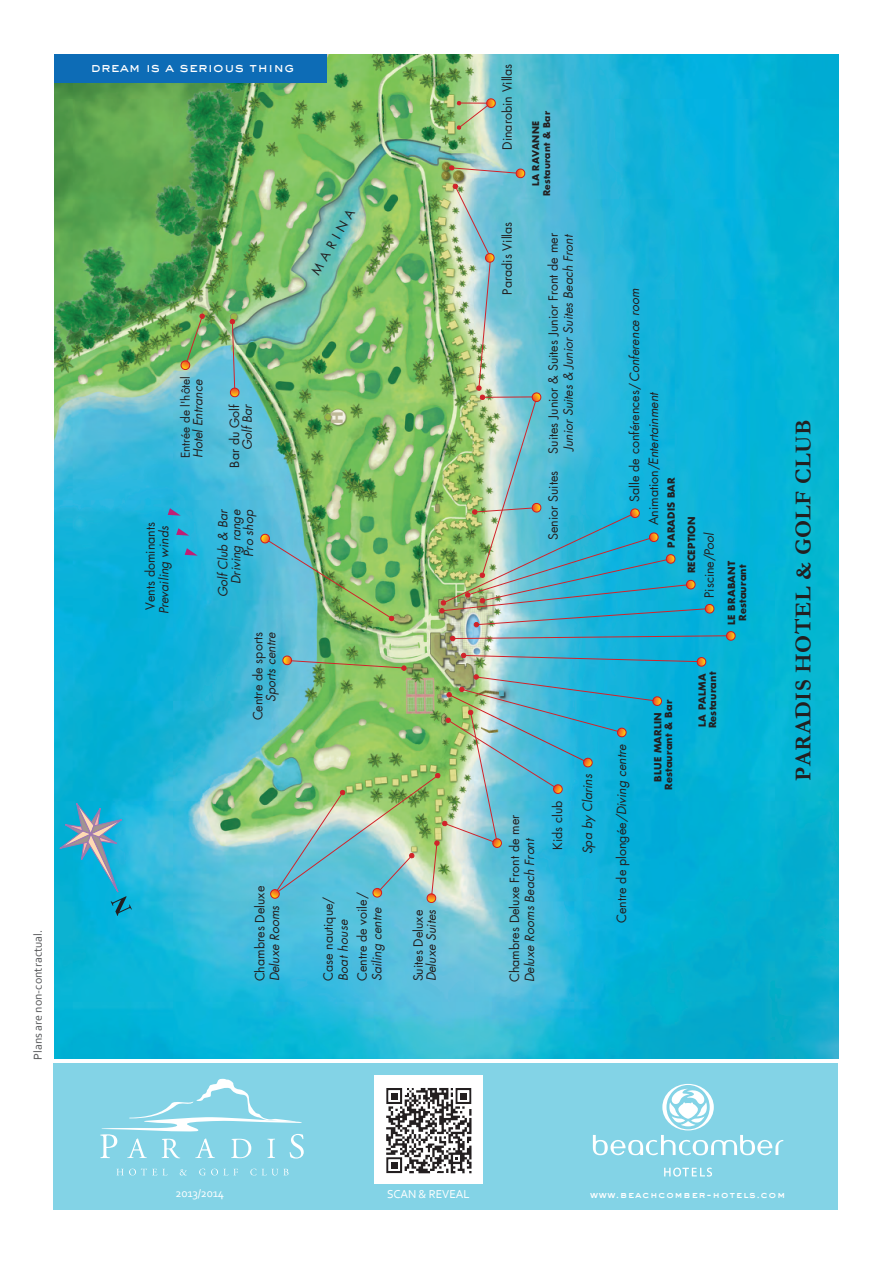
<style>
.page{position:relative;width:893px;height:1263px;background:#fff}
.page>*{position:absolute;margin:0;border:0;box-sizing:border-box;transform-origin:0 0}
.t1{font:700 22.8px "Garamond";letter-spacing:.02em;color:#231f20}
.t2{font:900 16.35px "Univers LT";color:#beb897}
.t3{font:500 13.5px "Sackers Gothic";color:#fff}
.t4{font:12.45px "Futura LT";color:#231f20}
.t5{font:italic 12.45px/12.9px "Futura LT";color:#231f20;text-align:right}
.t6{font:italic 12.45px "Futura LT";letter-spacing:.02em;color:#231f20}
.t7{font:12px "Corbel";color:#57585a}
.t8{font:12px "Corbel";letter-spacing:-.01em;color:#fff}
.t9{font:11.7px "Futura LT";color:#231f20}
.t10{font:700 9.75px/10.4px "Futura LT";letter-spacing:.02em;color:#231f20;text-align:center}
.t11{font:9.6px "Sackers Heavy Gothic";letter-spacing:.06em;color:#fff}
.t12{font:700 9.15px/10.8px "Futura LT";letter-spacing:.02em;color:#231f20;text-align:center}
.s1{font-style:italic}
.s2{font-style:normal}
</style>
<div class="page">
<img style="left:54px;top:54px;width:785px;height:1005px">
<svg style="left:168px;top:508px;width:13px;height:8px"></svg>
<svg style="left:176px;top:528px;width:13px;height:8px"></svg>
<svg style="left:185px;top:548px;width:13px;height:8px"></svg>
<svg style="left:56px;top:800px;width:76px;height:116px;background:#27abcf"></svg>
<div style="left:270px;top:889px;width:10px;height:9px;border:1px solid #d31a1f;border-radius:50%"></div>
<img style="left:261px;top:534px;width:133px;height:87px">
<div style="left:260px;top:534px;width:10px;height:9px;border:1px solid #d31a1f;border-radius:50%"></div>
<svg style="left:229px;top:318px;width:11px;height:80px"></svg>
<svg style="left:181px;top:314px;width:24px;height:56px"></svg>
<div style="left:181px;top:361px;width:9px;height:9px;border:1px solid #d31a1f;border-radius:50%"></div>
<img style="left:271px;top:653px;width:436px;height:251px">
<img style="left:439px;top:98px;width:297px;height:543px">
<div style="left:54px;top:54px;width:273px;height:29px;background:#0d6cb6"></div>
<div style="left:53px;top:1063px;width:785px;height:146px;background:#83d3e6"></div>
<svg style="left:116px;top:1168px;width:52px;height:7px"></svg>
<svg style="left:180px;top:1169px;width:7px;height:6px"></svg>
<svg style="left:199px;top:1169px;width:39px;height:6px"></svg>
<svg style="left:250px;top:1169px;width:39px;height:6px"></svg>
<svg style="left:100px;top:1078px;width:204px;height:80px"></svg>
<div style="left:374px;top:1076px;width:109px;height:108px;background:#fff"></div>
<svg style="left:386px;top:1088px;width:86px;height:86px"></svg>
<svg style="left:664px;top:1167px;width:48px;height:9px"></svg>
<svg style="left:593px;top:1084px;width:190px;height:72px"></svg>
<p class="t3" style="left:90px;top:58px;width:205px">dream is a serious thing</p>
<p class="t4" style="left:308px;top:270px;width:75px;rotate:-60deg">MARINA</p>
<p class="t9" style="left:178px;top:458px;width:84px;rotate:-90deg">Entrée de l'hôtel</p>
<p class="t5" style="left:192px;top:458px;width:80px;rotate:-90deg">Hotel Entrance</p>
<p class="t4" style="left:226px;top:468px;width:65px;rotate:-90deg">Bar du Golf</p>
<p class="t5" style="left:241px;top:450px;width:48px;rotate:-90deg">Golf Bar</p>
<p class="t4" style="left:142px;top:610px;width:89px;rotate:-90deg">Vents dominants</p>
<p class="t5" style="left:158px;top:614px;width:90px;rotate:-90deg">Prevailing winds</p>
<p class="t5" style="left:217px;top:597px;width:90px;rotate:-90deg">Golf Club &amp; Bar<br>Driving range<br>Pro shop</p>
<p class="t4" style="left:250px;top:720px;width:90px;rotate:-90deg">Centre de sports</p>
<p class="t5" style="left:264px;top:702px;width:71px;rotate:-90deg">Sports centre</p>
<h2 class="t2" style="left:327px;top:424px;width:14px;rotate:-90deg">H</h2>
<p class="t7" style="left:30px;top:1060px;width:131px;rotate:-90deg">Plans are non-contractual.</p>
<p class="t4" style="left:252px;top:981px;width:97px;rotate:-90deg">Chambres Deluxe</p>
<p class="t5" style="left:268px;top:981px;width:77px;rotate:-90deg">Deluxe Rooms</p>
<p class="t4" style="left:320px;top:981px;width:86px;rotate:-90deg">Case nautique/</p>
<p class="t6" style="left:335px;top:981px;width:63px;rotate:-90deg">Boat house</p>
<p class="t4" style="left:354px;top:981px;width:91px;rotate:-90deg">Centre de voile/</p>
<p class="t5" style="left:371px;top:981px;width:75px;rotate:-90deg">Sailing centre</p>
<p class="t4" style="left:410px;top:981px;width:73px;rotate:-90deg">Suites Deluxe</p>
<p class="t5" style="left:425px;top:981px;width:73px;rotate:-90deg">Deluxe Suites</p>
<p class="t4" style="left:499px;top:150px;width:88px;rotate:-90deg">Dinarobin Villas</p>
<p class="t4" style="left:499px;top:295px;width:74px;rotate:-90deg">Paradis Villas</p>
<p class="t12" style="left:530px;top:196px;width:87px;rotate:-90deg">LA RAVANNE<br>Restaurant &amp; Bar</p>
<p class="t4" style="left:545px;top:453px;width:222px;rotate:-90deg">Suites Junior &amp; Suites Junior Front de mer</p>
<p class="t5" style="left:562px;top:451px;width:218px;rotate:-90deg">Junior Suites &amp; Junior Suites Beach Front</p>
<p class="t4" style="left:545px;top:540px;width:71px;rotate:-90deg">Senior Suites</p>
<p class="t4" style="left:507px;top:982px;width:169px;rotate:-90deg">Chambres Deluxe Front de mer</p>
<p class="t5" style="left:523px;top:982px;width:146px;rotate:-90deg">Deluxe Rooms Beach Front</p>
<p class="t4" style="left:550px;top:850px;width:51px;rotate:-90deg">Kids club</p>
<p class="t5" style="left:581px;top:854px;width:82px;rotate:-90deg">Spa by Clarins</p>
<p class="t4" style="left:627px;top:502px;width:215px;rotate:-90deg">Salle de conférences/<span class="s1">Conference room</span></p>
<p class="t5" style="left:647px;top:525px;width:135px;rotate:-90deg"><span class="s2">Animation/</span>Entertainment</p>
<p class="t10" style="left:666px;top:548px;width:72px;rotate:-90deg">PARADIS BAR</p>
<p class="t10" style="left:686px;top:573px;width:58px;rotate:-90deg">RECEPTION</p>
<p class="t4" style="left:701px;top:598px;width:67px;rotate:-90deg">Piscine/<span class="s1">Pool</span></p>
<p class="t10" style="left:726px;top:625px;width:65px;line-height:11.1px;rotate:-90deg">LE BRABANT<br>Restaurant</p>
<p class="t4" style="left:613px;top:923px;width:180px;rotate:-90deg">Centre de plongée<span class="s1">/Diving centre</span></p>
<p class="t10" style="left:652px;top:790px;width:92px;line-height:10.8px;rotate:-90deg">BLUE MARLIN<br>Restaurant &amp; Bar</p>
<p class="t10" style="left:697px;top:728px;width:58px;text-align:left;rotate:-90deg">LA PALMA<br>Restaurant</p>
<h1 class="t1" style="left:790px;top:780px;width:362px;rotate:-90deg">PARADIS HOTEL &amp; GOLF CLUB</h1>
<p class="t8" style="left:176px;top:1186px;width:50px">2013/2014</p>
<p class="t8" style="left:387px;top:1187px;width:84px">SCAN &amp; REVEAL</p>
<p class="t11" style="left:590px;top:1188px;width:197px">www.beachcomber-hotels.com</p>
</div>
